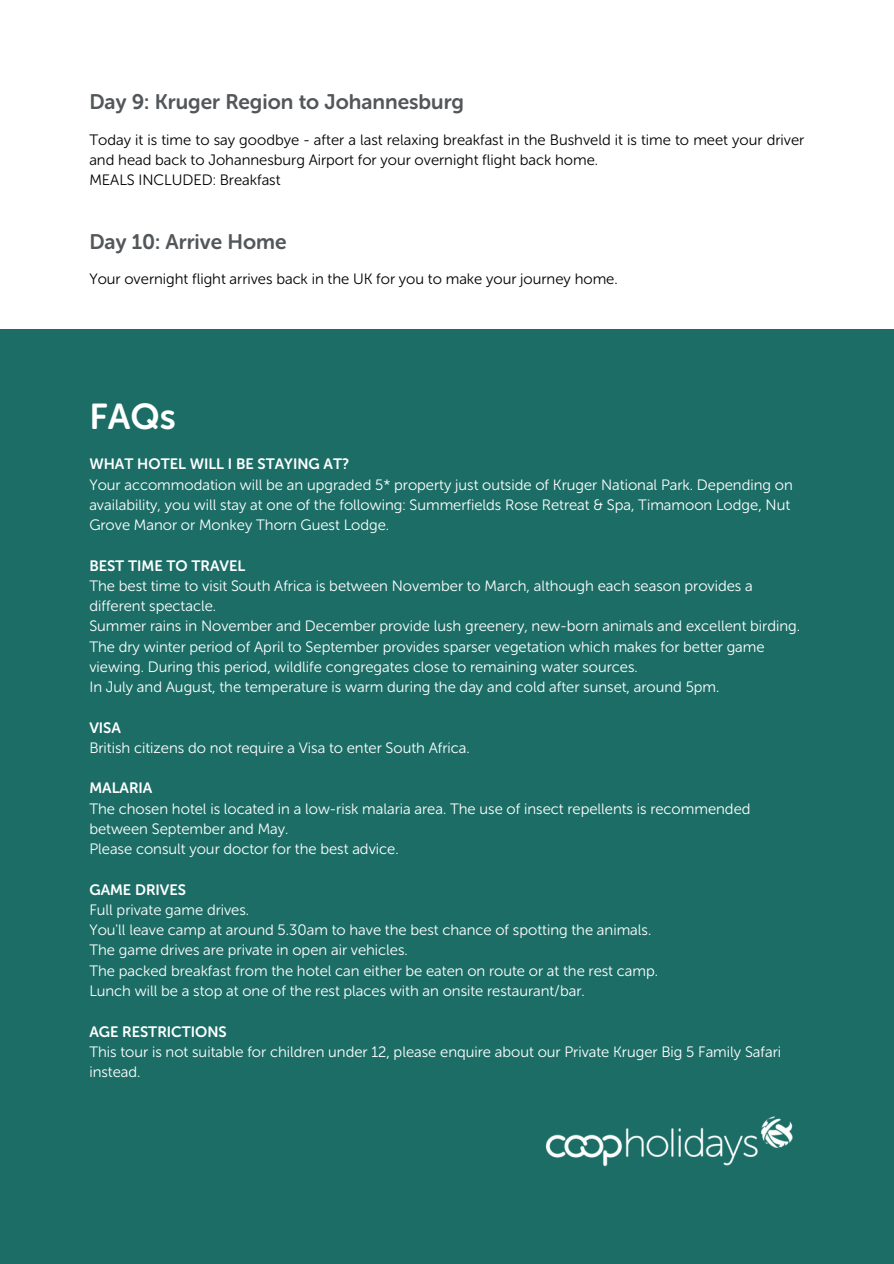
<style>
.page{position:relative;width:894px;height:1264px;background:#fff}
.page>*{position:absolute;margin:0;border:0;box-sizing:border-box;transform-origin:0 0}
.t1{font:35.85px "Museo Sans Rounded 700";color:#fff}
.t2{font:21px "Museo Sans Rounded 700";color:#53575a}
.t3{font:15px/20.2px "Museo Sans Rounded 300";color:#fff}
.t4{font:15px/20.2px "Museo Sans Rounded 300";color:#000}
.t5{font:15px "Museo Sans Rounded 700";color:#fff}
</style>
<div class="page">
<div style="left:0;top:329px;width:893px;height:934px;background:#1b6d66"></div>
<img style="left:545px;top:1116px;width:248px;height:51px">
<h2 class="t2" style="left:89px;top:89px;width:376px">Day 9: Kruger Region to Johannesburg</h2>
<p class="t4" style="left:89px;top:129px;width:716px">Today it is time to say goodbye - after a last relaxing breakfast in the Bushveld it is time to meet your driver and head back to Johannesburg Airport for your overnight flight back home.</p>
<p class="t4" style="left:89px;top:170px;width:193px">MEALS INCLUDED: Breakfast</p>
<p class="t2" style="left:89px;top:229px;width:199px">Day 10: Arrive Home</p>
<p class="t4" style="left:89px;top:269px;width:529px">Your overnight flight arrives back in the UK for you to make your journey home.</p>
<h2 class="t1" style="left:89px;top:395px;width:88px">FAQs</h2>
<p class="t5" style="left:89px;top:455px;width:261px">WHAT HOTEL WILL I BE STAYING AT?</p>
<h1 class="t3" style="left:89px;top:474px;width:704px">Your accommodation will be an upgraded 5* property just outside of Kruger National Park. Depending on availability, you will stay at one of the following: Summerfields Rose Retreat &amp; Spa, Timamoon Lodge, Nut<br>Grove Manor or Monkey Thorn Guest Lodge.</h1>
<p class="t5" style="left:89px;top:556px;width:157px">BEST TIME TO TRAVEL</p>
<p class="t3" style="left:89px;top:575px;width:664px">The best time to visit South Africa is between November to March, although each season provides a different spectacle.</p>
<p class="t3" style="left:89px;top:616px;width:712px">Summer rains in November and December provide lush greenery, new-born animals and excellent birding.</p>
<p class="t3" style="left:89px;top:636px;width:676px">The dry winter period of April to September provides sparser vegetation which makes for better game viewing. During this period, wildlife congregates close to remaining water sources.</p>
<p class="t3" style="left:89px;top:677px;width:631px">In July and August, the temperature is warm during the day and cold after sunset, around 5pm.</p>
<p class="t5" style="left:89px;top:718px;width:33px">VISA</p>
<p class="t3" style="left:89px;top:737px;width:382px">British citizens do not require a Visa to enter South Africa.</p>
<p class="t5" style="left:89px;top:779px;width:64px">MALARIA</p>
<p class="t3" style="left:89px;top:798px;width:662px">The chosen hotel is located in a low-risk malaria area. The use of insect repellents is recommended between September and May.</p>
<p class="t3" style="left:89px;top:839px;width:311px">Please consult your doctor for the best advice.</p>
<p class="t5" style="left:89px;top:880px;width:98px">GAME DRIVES</p>
<p class="t3" style="left:89px;top:899px;width:161px">Full private game drives.</p>
<p class="t3" style="left:89px;top:920px;width:563px">You'll leave camp at around 5.30am to have the best chance of spotting the animals.</p>
<p class="t3" style="left:89px;top:940px;width:320px">The game drives are private in open air vehicles.</p>
<p class="t3" style="left:89px;top:960px;width:570px">The packed breakfast from the hotel can either be eaten on route or at the rest camp.</p>
<p class="t3" style="left:89px;top:980px;width:497px">Lunch will be a stop at one of the rest places with an onsite restaurant/bar.</p>
<p class="t5" style="left:89px;top:1022px;width:139px">AGE RESTRICTIONS</p>
<p class="t3" style="left:89px;top:1041px;width:693px">This tour is not suitable for children under 12, please enquire about our Private Kruger Big 5 Family Safari instead.</p>
</div>
